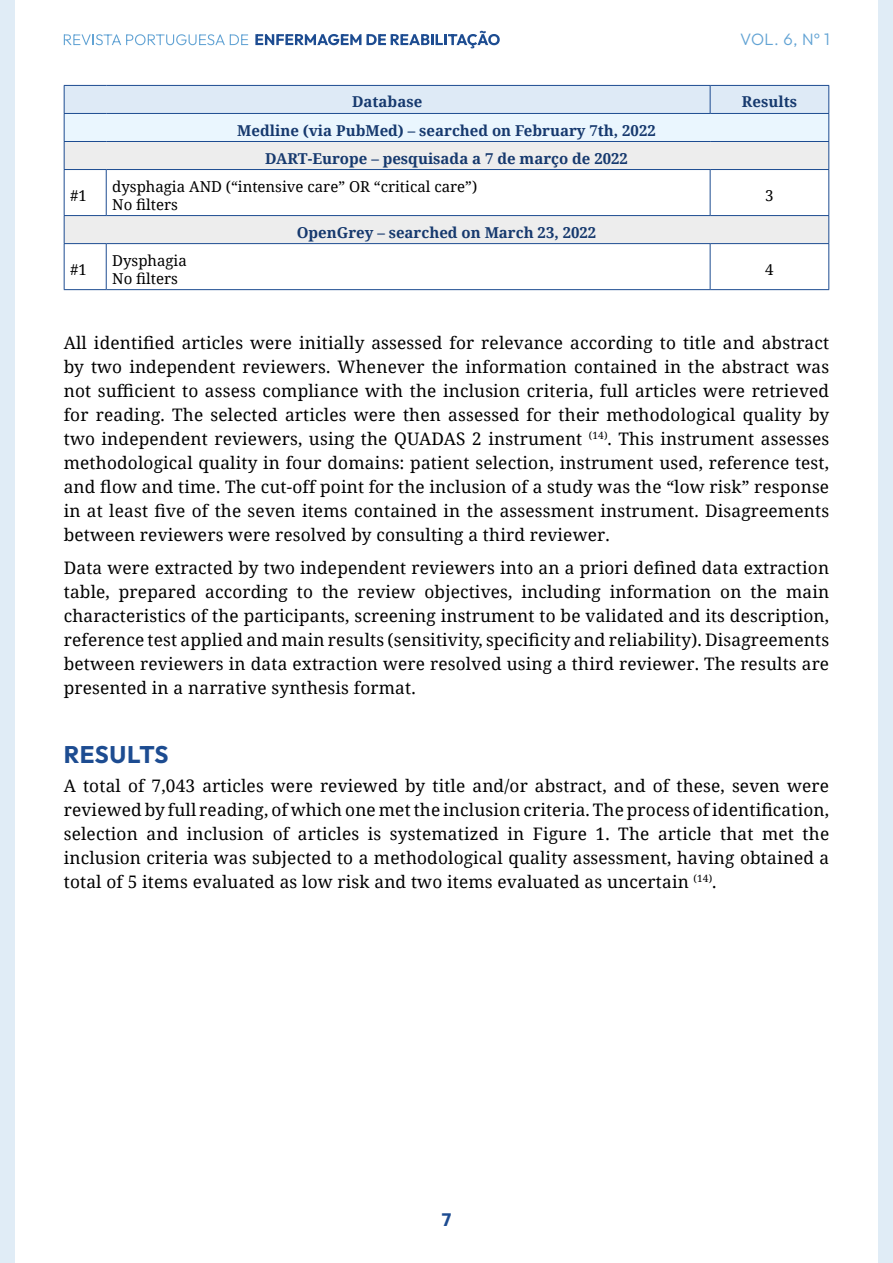
<style>
.page{position:relative;width:893px;height:1263px;background:#fff}
.page>*{position:absolute;margin:0;border:0;box-sizing:border-box;transform-origin:0 0}
.t1{font:100 24px "Outfit";letter-spacing:.01em;color:#1d4c91}
.t2{font:100 18px "Outfit";color:#1d4c91}
.t3{font:17.25px/24px "Noto Serif";letter-spacing:.01em;color:#000;text-align:justify}
.t4{font:100 16.5px "Outfit";color:#62a3d4}
.t5{font:700 15px/28px "Noto Serif";color:#16396e;text-align:center}
.t6{font:15px/18px "Noto Serif";color:#000}
</style>
<div class="page">
<div style="left:0;top:0;width:15px;height:1263px;background:#e0ecf6"></div>
<div style="left:878px;top:0;width:15px;height:1263px;background:#e0ecf6"></div>
<svg style="left:64px;top:34px;width:184px;height:11px"></svg>
<svg style="left:255px;top:31px;width:245px;height:17px"></svg>
<svg style="left:65px;top:170px;width:763px;height:73px"></svg>
<svg style="left:64px;top:85px;width:765px;height:84px;background:#dfe8f1"></svg>
<hr style="left:64px;top:169px;width:42px;height:1px;background:#1d4c91">
<hr style="left:64px;top:170px;width:1px;height:45px;background:#1d4c91">
<hr style="left:106px;top:169px;width:604px;height:1px;background:#1d4c91">
<hr style="left:106px;top:170px;width:1px;height:45px;background:#1d4c91">
<hr style="left:710px;top:169px;width:119px;height:1px;background:#1d4c91">
<hr style="left:710px;top:170px;width:1px;height:45px;background:#1d4c91">
<hr style="left:828px;top:170px;width:1px;height:45px;background:#1d4c91">
<hr style="left:64px;top:215px;width:42px;height:1px;background:#1d4c91">
<svg style="left:64px;top:216px;width:1px;height:27px"></svg>
<hr style="left:106px;top:215px;width:604px;height:1px;background:#1d4c91">
<hr style="left:710px;top:215px;width:119px;height:1px;background:#1d4c91">
<svg style="left:828px;top:216px;width:1px;height:27px"></svg>
<hr style="left:64px;top:243px;width:42px;height:1px;background:#1d4c91">
<hr style="left:64px;top:244px;width:1px;height:45px;background:#1d4c91">
<hr style="left:106px;top:243px;width:604px;height:1px;background:#1d4c91">
<hr style="left:106px;top:244px;width:1px;height:45px;background:#1d4c91">
<hr style="left:710px;top:243px;width:119px;height:1px;background:#1d4c91">
<hr style="left:710px;top:244px;width:1px;height:45px;background:#1d4c91">
<hr style="left:828px;top:244px;width:1px;height:45px;background:#1d4c91">
<hr style="left:64px;top:289px;width:42px;height:1px;background:#1d4c91">
<hr style="left:106px;top:289px;width:604px;height:1px;background:#1d4c91">
<hr style="left:710px;top:289px;width:119px;height:1px;background:#1d4c91">
<p class="t4" style="left:740px;top:30px;width:91px">VOL. 6, Nº 1</p>
<p class="t5" style="left:352px;top:88px;width:72px">Database</p>
<p class="t5" style="left:742px;top:88px;width:57px">Results</p>
<p class="t5" style="left:237px;top:116px;width:420px">Medline (via PubMed) – searched on February 7th, 2022<br>DART-Europe – pesquisada a 7 de março de 2022</p>
<p class="t6" style="left:70px;top:186px;width:18px">#1</p>
<p class="t6" style="left:112px;top:177px;width:366px">dysphagia AND (“intensive care” OR “critical care”)<br>No filters</p>
<p class="t6" style="left:765px;top:186px;width:10px">3</p>
<p class="t5" style="left:297px;top:218px;width:301px">OpenGrey – searched on March 23, 2022</p>
<p class="t6" style="left:70px;top:260px;width:18px">#1</p>
<p class="t6" style="left:112px;top:251px;width:76px">Dysphagia<br>No filters</p>
<p class="t6" style="left:765px;top:260px;width:10px">4</p>
<p class="t3" style="left:64px;top:330px;width:767px">All identified articles were initially assessed for relevance according to title and abstract by two independent reviewers. Whenever the information contained in the abstract was not sufficient to assess compliance with the inclusion criteria, full articles were retrieved for reading. The selected articles were then assessed for their methodological quality by two independent reviewers, using the QUADAS 2 instrument <sup>(14)</sup>. This instrument assesses methodological quality in four domains: patient selection, instrument used, reference test, and flow and time. The cut-off point for the inclusion of a study was the “low risk” response in at least five of the seven items contained in the assessment instrument. Disagreements between reviewers were resolved by consulting a third reviewer.</p>
<p class="t3" style="left:64px;top:555px;width:767px">Data were extracted by two independent reviewers into an a priori defined data extraction table, prepared according to the review objectives, including information on the main characteristics of the participants, screening instrument to be validated and its description, reference test applied and main results (sensitivity, specificity and reliability). Disagreements between reviewers in data extraction were resolved using a third reviewer. The results are presented in a narrative synthesis format.</p>
<h1 class="t1" style="left:64px;top:741px;width:106px">RESULTS</h1>
<p class="t3" style="left:64px;top:773px;width:767px">A total of 7,043 articles were reviewed by title and/or abstract, and of these, seven were reviewed by full reading, of which one met the inclusion criteria. The process of identification, selection and inclusion of articles is systematized in Figure 1. The article that met the inclusion criteria was subjected to a methodological quality assessment, having obtained a total of 5 items evaluated as low risk and two items evaluated as uncertain <sup>(14)</sup>.</p>
<p class="t2" style="left:442px;top:1210px;width:11px">7</p>
</div>
